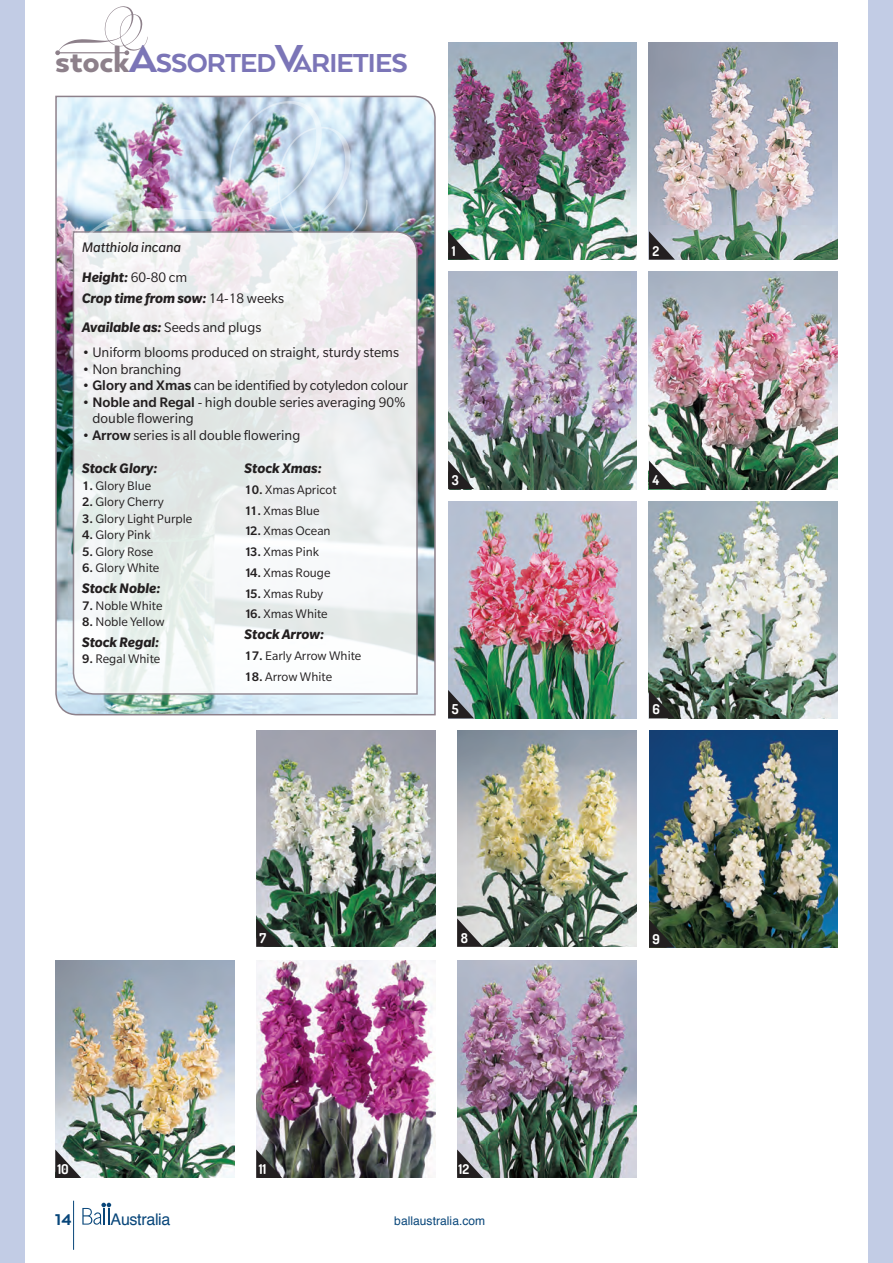
<style>
.page{position:relative;width:893px;height:1263px;background:#fff}
.page>*{position:absolute;margin:0;border:0;box-sizing:border-box;transform-origin:0 0}
.t1{font:800 30px "Arquitecta";letter-spacing:-.03em;color:#7b75b7}
.t2{font:800 18px "Arquitecta";color:#08467a}
.t3{font:16.05px "Helvetica";letter-spacing:-.02em;color:#08467a}
.t4{font:15px/16.5px "Slate Pro";color:#231f20}
.t5{font:italic 700 15px/29.5px "Slate Pro";color:#231f20}
.t6{font:italic 15px/29.5px "Slate Pro";color:#231f20}
.t7{font:13.5px "Slate Pro";color:#231f20}
.t8{font:700 13.5px "Dosis";color:#fff}
.t9{font:12px "Helvetica";letter-spacing:.005em;color:#08467a}
.s1{font-size:39px;color:#8d808a}
.s2{font-size:45px}
.s3{font-weight:700}
.s4{font-style:normal}
.s5{font-weight:400;font-style:normal}
.s6{font-weight:500}
</style>
<div class="page">
<svg style="left:82px;top:1203px;width:29px;height:22px"></svg>
<hr style="left:73px;top:1201px;width:1px;height:49px;background:#08467a">
<div style="left:868px;top:0;width:25px;height:1263px;background:#c2cce5"></div>
<img style="left:55px;top:95px;width:381px;height:621px">
<svg style="left:72px;top:230px;width:346px;height:465px"></svg>
<img style="left:448px;top:43px;width:189px;height:217px">
<img style="left:649px;top:43px;width:189px;height:217px">
<img style="left:448px;top:272px;width:189px;height:217px">
<img style="left:649px;top:272px;width:189px;height:217px">
<img style="left:448px;top:501px;width:189px;height:217px">
<img style="left:649px;top:501px;width:189px;height:217px">
<img style="left:649px;top:731px;width:189px;height:217px">
<img style="left:256px;top:731px;width:180px;height:216px">
<img style="left:457px;top:731px;width:180px;height:216px">
<img style="left:457px;top:961px;width:180px;height:217px">
<img style="left:55px;top:961px;width:180px;height:217px">
<img style="left:256px;top:961px;width:180px;height:217px">
<svg style="left:448px;top:231px;width:26px;height:29px"></svg>
<svg style="left:448px;top:461px;width:26px;height:28px"></svg>
<svg style="left:448px;top:690px;width:26px;height:28px"></svg>
<svg style="left:649px;top:919px;width:26px;height:29px"></svg>
<svg style="left:55px;top:1149px;width:26px;height:29px"></svg>
<svg style="left:256px;top:918px;width:26px;height:29px"></svg>
<svg style="left:649px;top:231px;width:26px;height:29px"></svg>
<svg style="left:649px;top:461px;width:26px;height:28px"></svg>
<svg style="left:649px;top:690px;width:26px;height:28px"></svg>
<svg style="left:256px;top:1149px;width:26px;height:29px"></svg>
<svg style="left:457px;top:1149px;width:26px;height:29px"></svg>
<svg style="left:457px;top:918px;width:26px;height:29px"></svg>
<div style="left:0;top:0;width:25px;height:1263px;background:#c2cce5"></div>
<img style="left:73px;top:100px;width:295px;height:156px">
<svg style="left:55px;top:6px;width:93px;height:49px"></svg>
<h1 class="t1" style="left:55px;top:45px;width:354px"><span class="s1">stock</span><span class="s2">A</span>SSORTED <span class="s2">V</span>ARIETIES</h1>
<p class="t6" style="left:82px;top:233px;width:107px">Matthiola incana<br><span class="s3">Height:</span> <span class="s4">60-80 cm</span></p>
<p class="t5" style="left:82px;top:283px;width:204px">Crop time from sow: <span class="s5">14-18 weeks<br></span>Available as: <span class="s5">Seeds and plugs</span></p>
<p class="t4" style="left:82px;top:344px;width:319px">• Uniform blooms produced on straight, sturdy stems</p>
<p class="t4" style="left:82px;top:361px;width:101px">• Non branching</p>
<p class="t4" style="left:82px;top:377px;width:328px">• <span class="s6">Glory and Xmas</span> can be identified by cotyledon colour</p>
<p class="t4" style="left:93px;top:394px;width:315px;text-indent:-11px">• <span class="s6">Noble and Regal</span> - high double series averaging 90% double flowering</p>
<p class="t4" style="left:82px;top:427px;width:220px">• <span class="s6">Arrow</span> series is all double flowering</p>
<p class="t5" style="left:82px;top:453px;width:77px">Stock Glory:</p>
<p class="t7" style="left:82px;top:478px;width:71px"><span class="s6">1.</span> Glory Blue</p>
<p class="t7" style="left:82px;top:495px;width:83px"><span class="s6">2.</span> Glory Cherry</p>
<p class="t7" style="left:82px;top:511px;width:112px"><span class="s6">3.</span> Glory Light Purple</p>
<p class="t7" style="left:82px;top:528px;width:70px"><span class="s6">4.</span> Glory Pink</p>
<p class="t7" style="left:82px;top:544px;width:73px"><span class="s6">5.</span> Glory Rose</p>
<p class="t7" style="left:82px;top:561px;width:79px"><span class="s6">6.</span> Glory White</p>
<p class="t5" style="left:82px;top:573px;width:80px">Stock Noble:</p>
<p class="t7" style="left:82px;top:598px;width:82px"><span class="s6">7.</span> Noble White</p>
<p class="t7" style="left:82px;top:615px;width:84px"><span class="s6">8.</span> Noble Yellow</p>
<p class="t5" style="left:82px;top:627px;width:79px">Stock Regal:</p>
<p class="t7" style="left:82px;top:652px;width:80px"><span class="s6">9.</span> Regal White</p>
<p class="t5" style="left:244px;top:453px;width:79px">Stock Xmas:</p>
<p class="t7" style="left:244px;top:483px;width:94px"><span class="s6">10.</span> Xmas Apricot</p>
<p class="t7" style="left:244px;top:503px;width:77px"><span class="s6">11.</span> Xmas Blue</p>
<p class="t7" style="left:244px;top:524px;width:88px"><span class="s6">12.</span> Xmas Ocean</p>
<p class="t7" style="left:244px;top:545px;width:76px"><span class="s6">13.</span> Xmas Pink</p>
<p class="t7" style="left:244px;top:566px;width:88px"><span class="s6">14.</span> Xmas Rouge</p>
<p class="t7" style="left:244px;top:586px;width:80px"><span class="s6">15.</span> Xmas Ruby</p>
<p class="t7" style="left:244px;top:607px;width:85px"><span class="s6">16.</span> Xmas White</p>
<p class="t5" style="left:244px;top:619px;width:81px">Stock Arrow:</p>
<p class="t7" style="left:244px;top:649px;width:118px"><span class="s6">17.</span> Early Arrow White</p>
<p class="t7" style="left:244px;top:669px;width:89px"><span class="s6">18.</span> Arrow White</p>
<p class="t8" style="left:452px;top:242px;width:5px">1</p>
<p class="t8" style="left:452px;top:471px;width:9px">3</p>
<p class="t8" style="left:452px;top:701px;width:8px">5</p>
<p class="t8" style="left:653px;top:242px;width:8px">2</p>
<p class="t8" style="left:653px;top:471px;width:8px">4</p>
<p class="t8" style="left:653px;top:701px;width:9px">6</p>
<p class="t8" style="left:259px;top:929px;width:8px">7</p>
<p class="t8" style="left:461px;top:929px;width:9px">8</p>
<p class="t8" style="left:653px;top:930px;width:9px">9</p>
<p class="t8" style="left:57px;top:1160px;width:13px">10</p>
<p class="t8" style="left:259px;top:1160px;width:9px">11</p>
<p class="t8" style="left:459px;top:1160px;width:12px">12</p>
<h2 class="t2" style="left:55px;top:1208px;width:18px">14</h2>
<p class="t3" style="left:111px;top:1206px;width:61px">Australia</p>
<p class="t9" style="left:394px;top:1211px;width:92px">ballaustralia.com</p>
</div>
